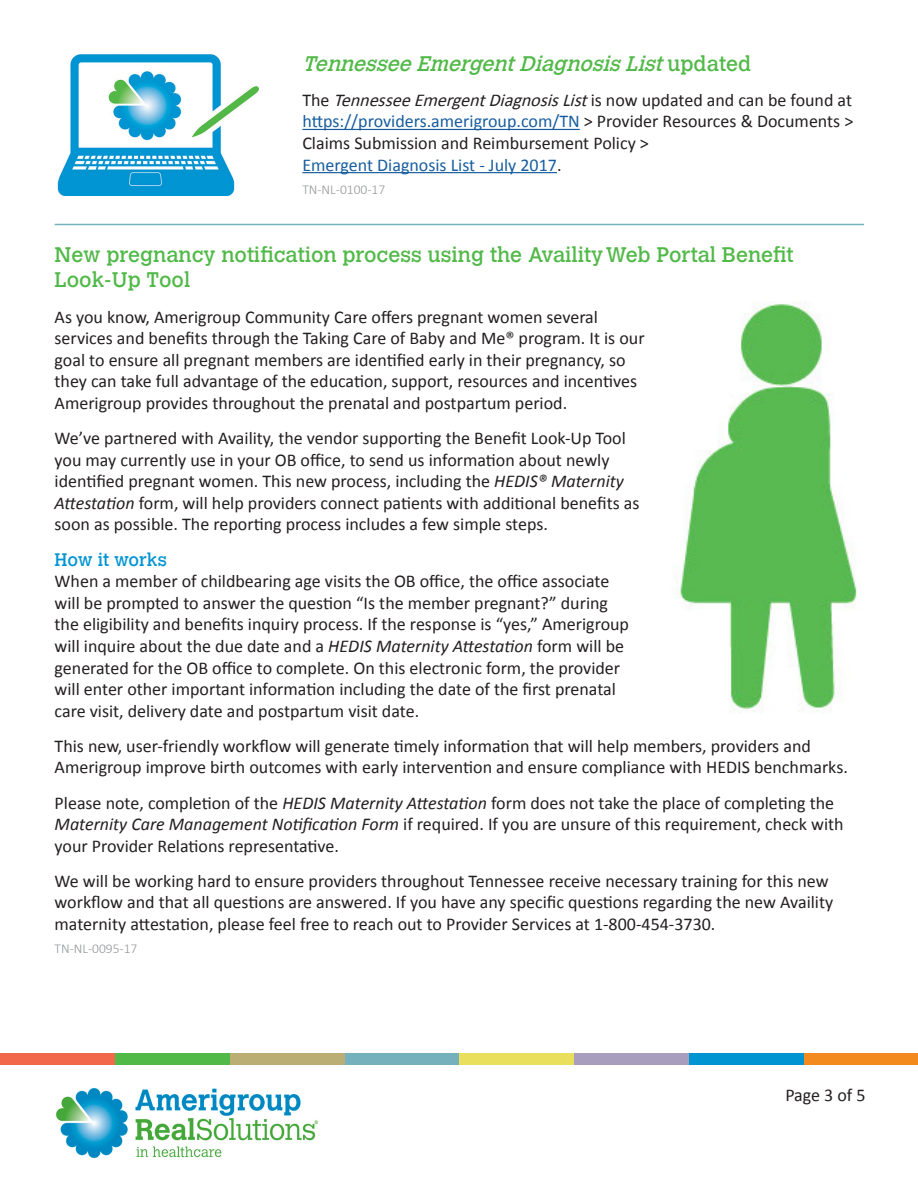
<style>
.page{position:relative;width:918px;height:1188px;background:#fff}
.page>*{position:absolute;margin:0;border:0;box-sizing:border-box;transform-origin:0 0}
.t1{font:21px/25.2px "Calvert";color:#51b948}
.t2{font:italic 21px "Calvert";color:#51b948}
.t3{font:18px/21.6px "Calibri";color:#231f20}
.t4{font:18px "Calvert";color:#0094d3}
.t5{font:300 13.5px "Calibri";color:#939598}
.s1{font-style:normal}
.s2{font-style:italic}
.s3{color:#175d9e}
</style>
<div class="page">
<div style="left:0;top:1053px;width:115px;height:11px;background:#f2684a"></div>
<div style="left:115px;top:1053px;width:115px;height:11px;background:#51b948"></div>
<div style="left:230px;top:1053px;width:115px;height:11px;background:#bbae75"></div>
<div style="left:345px;top:1053px;width:115px;height:11px;background:#74b1bd"></div>
<div style="left:459px;top:1053px;width:115px;height:11px;background:#e9df5d"></div>
<div style="left:574px;top:1053px;width:115px;height:11px;background:#a89dbc"></div>
<div style="left:689px;top:1053px;width:115px;height:11px;background:#0094d3"></div>
<div style="left:804px;top:1053px;width:114px;height:11px;background:#f38a1e"></div>
<img style="left:56px;top:1088px;width:263px;height:71px">
<hr style="left:302px;top:129px;width:278px;height:1px;background:#175d9e">
<hr style="left:302px;top:172px;width:255px;height:1px;background:#175d9e">
<img style="left:673px;top:301px;width:184px;height:412px">
<hr style="left:55px;top:224px;width:809px;height:1px;background:#74b1bd">
<img style="left:57px;top:54px;width:202px;height:142px">
<p class="t2" style="left:302px;top:51px;width:450px">TennesseeEmergentDiagnosisList<span class="s1">u p d a t e d</span></p>
<p class="t3" style="left:302px;top:89px;width:552px">T h e <span class="s2">TennesseeEmergentDiagnosisList</span>i s n o w u p d a t e d a n d c a n b e fo u n d a t <span class="s3">https://providers.amerigroup.com/TN</span> &gt; Provider Resources &amp; Documents &gt; Claims Submission and Reimbursement Policy &gt;<br><span class="s3">Emergent Diagnosis List - July 2017</span>.</p>
<p class="t5" style="left:302px;top:181px;width:84px">TN-NL-0100-17</p>
<p class="t1" style="left:55px;top:243px;width:741px">New pregnancy notification process using the Availity Web Portal Benefit<br>Look-Up Tool</p>
<p class="t3" style="left:55px;top:306px;width:592px">As you know, Amerigroup Community Care offers pregnant women several services and benefits through the Taking Care of Baby and Me® program. It is our goal to ensure all pregnant members are identified early in their pregnancy, so they can take full advantage of the education, support, resources and incentives Amerigroup provides throughout the prenatal and postpartum period.</p>
<p class="t3" style="left:55px;top:427px;width:586px">We’ve partnered with Availity, the vendor supporting the Benefit Look-Up Tool you may currently use in your OB office, to send us information about newly identified pregnant women. This new process, including the <span class="s2">HEDIS® Maternity Attestation</span> form, will help providers connect patients with additional benefits as soon as possible. The reporting process includes a few simple steps.</p>
<p class="t4" style="left:55px;top:549px;width:114px">How it works</p>
<p class="t3" style="left:55px;top:570px;width:576px">When a member of childbearing age visits the OB office, the office associate will be prompted to answer the question “Is the member pregnant?” during the eligibility and benefits inquiry process. If the response is “yes,” Amerigroup will inquire about the due date and a <span class="s2">HEDIS Maternity Attestation</span> form will be generated for the OB office to complete. On this electronic form, the provider will enter other important information including the date of the first prenatal care visit, delivery date and postpartum visit date.</p>
<p class="t3" style="left:55px;top:735px;width:795px">This new, user-friendly workflow will generate timely information that will help members, providers and<br>Amerigroup improve birth outcomes with early intervention and ensure compliance with HEDIS benchmarks.</p>
<p class="t3" style="left:55px;top:792px;width:791px">Please note, completion of the <span class="s2">HEDIS Maternity Attestation</span> form does not take the place of completing the<br><span class="s2">Maternity Care Management Notification Form</span> if required. If you are unsure of this requirement, check with your Provider Relations representative.</p>
<p class="t3" style="left:55px;top:870px;width:780px">We will be working hard to ensure providers throughout Tennessee receive necessary training for this new workflow and that all questions are answered. If you have any specific questions regarding the new Availity maternity attestation, please feel free to reach out to Provider Services at 1-800-454-3730.</p>
<p class="t5" style="left:55px;top:940px;width:84px">TN-NL-0095-17</p>
<p class="t3" style="left:785px;top:1085px;width:82px">Page 3 of 5</p>
</div>
